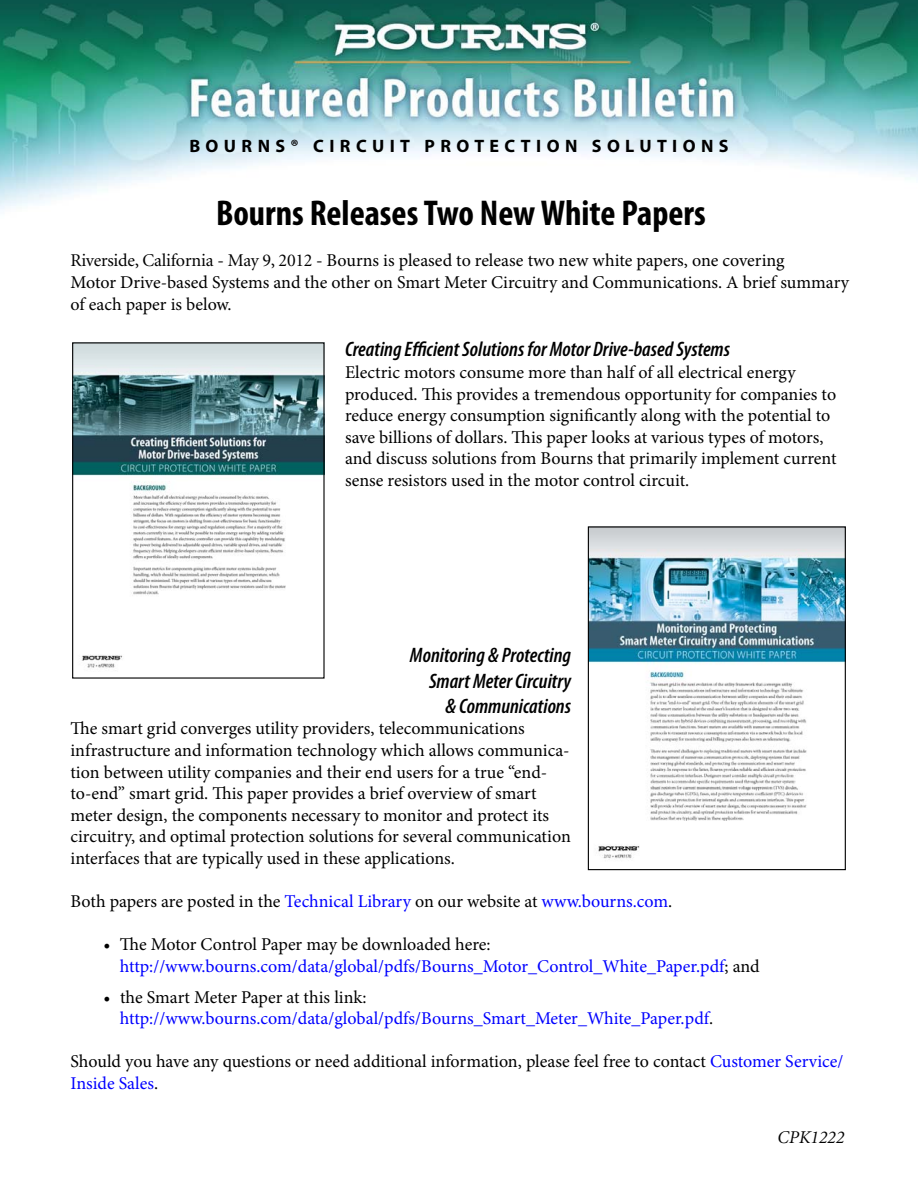
<style>
.page{position:relative;width:918px;height:1188px;background:#fff}
.page>*{position:absolute;margin:0;border:0;box-sizing:border-box;transform-origin:0 0}
.t1{font:700 condensed 36px "Myriad Pro";color:#000}
.t2{font:italic 600 condensed 21px/25.2px "Myriad Pro";color:#000;text-align:right}
.t3{font:18px/21.6px "Minion Pro";color:#000}
.t4{font:18px/21.6px "Minion Pro";color:#00f}
.t5{font:700 18px "Myriad Pro";letter-spacing:.3em;color:#000}
.t6{font:italic 18px "Minion";color:#000}
.s1{font-family:"Minion"}
.s2{color:#00f}
.s3{color:#000}
</style>
<div class="page">
<img style="left:0;top:0;width:918px;height:209px">
<img style="left:74px;top:344px;width:249px;height:324px">
<div style="left:72px;top:342px;width:253px;height:337px;border:1px solid #000"></div>
<img style="left:590px;top:528px;width:254px;height:331px">
<div style="left:588px;top:526px;width:258px;height:344px;border:1px solid #000"></div>
<p class="t5" style="left:189px;top:135px;width:541px">BOURNS® CIRCUIT PROTECTION SOLUTIONS</p>
<h1 class="t1" style="left:216px;top:192px;width:491px">Bourns Releases Two New White Papers</h1>
<p class="t3" style="left:70px;top:251px;width:780px"><span class="s1">Riverside, California - May 9, 2012 -</span> Bourns is pleased to release two new white papers, one covering<br>Motor Drive-based Systems and the other on Smart Meter Circuitry and Communications. A brief summary of each paper is below.</p>
<p class="t2" style="left:345px;top:339px;width:387px">Creating Efficient Solutions for Motor Drive-based Systems</p>
<p class="t3" style="left:345px;top:363px;width:493px">Electric motors consume more than half of all electrical energy produced. This provides a tremendous opportunity for companies to reduce energy consumption significantly along with the potential to save billions of dollars. This paper looks at various types of motors, and discuss solutions from Bourns that primarily implement current sense resistors used in the motor control circuit.</p>
<p class="t2" style="left:410px;top:645px;width:163px">Monitoring &amp; Protecting<br>Smart Meter Circuitry<br>&amp; Communications</p>
<p class="t3" style="left:70px;top:719px;width:502px">The smart grid converges utility providers, telecommunications infrastructure and information technology which allows communica&shy;tion between utility companies and their end users for a true “end&shy;to-end” smart grid. This paper provides a brief overview of smart meter design, the components necessary to monitor and protect its circuitry, and optimal protection solutions for several communication interfaces that are typically used in these applications.</p>
<p class="t3" style="left:70px;top:892px;width:603px">Both papers are posted in the <span class="s2">Technical Library</span> on our website at <span class="s2">www.bourns.com</span>.</p>
<p class="t4" style="left:120px;top:935px;width:641px;text-indent:-16px"><span class="s3">• The Motor Control Paper may be downloaded here: </span>http://www.bourns.com/data/global/pdfs/Bourns_Motor_Control_White_Paper.pdf<span class="s3">; and</span></p>
<p class="t4" style="left:120px;top:987px;width:595px;text-indent:-17px"><span class="s3">• the Smart Meter Paper at this link: </span>http://www.bourns.com/data/global/pdfs/Bourns_Smart_Meter_White_Paper.pdf<span class="s3">.</span></p>
<p class="t3" style="left:70px;top:1052px;width:774px">Should you have any questions or need additional information, please feel free to contact <span class="s2">Customer Service/<br>Inside Sales</span>.</p>
<p class="t6" style="left:778px;top:1130px;width:68px">CPK1222</p>
</div>
